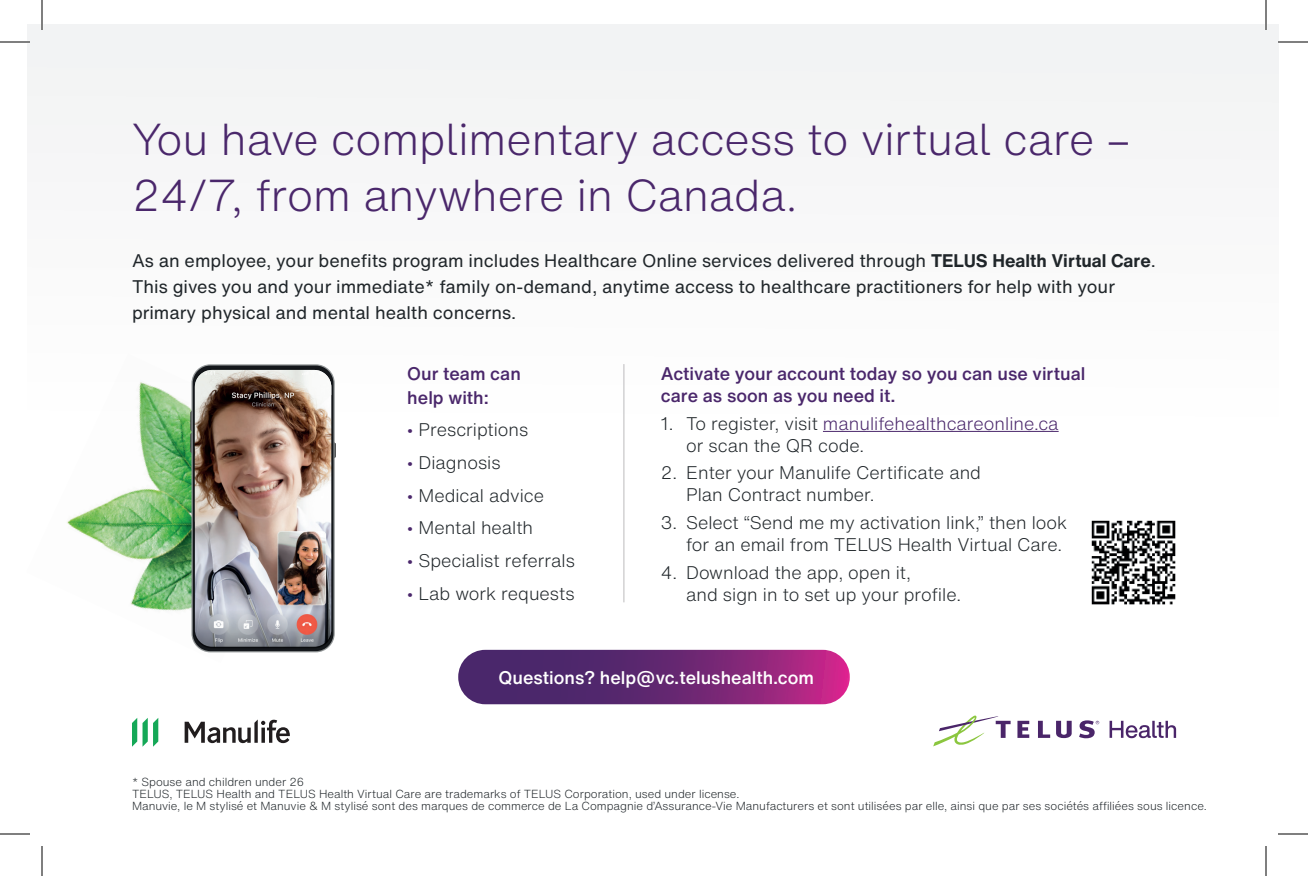
<style>
.page{position:relative;width:1308px;height:876px;background:#fff}
.page>*{position:absolute;margin:0;border:0;box-sizing:border-box;transform-origin:0 0}
.t1{font:300 44px/56px "Helvetica Now Text";color:#4a276b}
.t2{font:300 18px/22px "Helvetica Now Text";color:#20262a}
.t3{font:18px/26px "Helvetica Now Text";color:#20262a}
.t4{font:500 18px/24px "Helvetica Now Text";color:#4a276b}
.t5{font:500 18px "Helvetica Now Text";color:#fff}
.t6{font:300 11.6px/12px "Helvetica Now Text";color:#20262a}
.s1{font-weight:700}
.s2{color:#4a276b}
</style>
<div class="page">
<div style="left:28px;top:25px;width:1251px;height:413px;background:#f8f8f9"></div>
<img style="left:67px;top:382px;width:255px;height:271px">
<svg style="left:1017px;top:721px;width:12px;height:17px"></svg>
<svg style="left:1038px;top:721px;width:12px;height:17px"></svg>
<svg style="left:1056px;top:721px;width:16px;height:17px"></svg>
<svg style="left:933px;top:716px;width:78px;height:30px"></svg>
<svg style="left:1079px;top:720px;width:20px;height:18px"></svg>
<svg style="left:1110px;top:721px;width:66px;height:17px"></svg>
<svg style="left:185px;top:720px;width:105px;height:23px"></svg>
<svg style="left:143px;top:718px;width:15px;height:29px"></svg>
<svg style="left:132px;top:718px;width:5px;height:29px"></svg>
<img style="left:1091px;top:520px;width:85px;height:85px">
<hr style="left:823px;top:431px;width:236px;height:1px;background:#4a276b">
<hr style="left:623px;top:364px;width:1px;height:238px;background:#bcbbbd">
<svg style="left:458px;top:650px;width:392px;height:54px;background:#732d77"></svg>
<svg style="left:191px;top:364px;width:144px;height:288px"></svg>
<div style="left:193px;top:366px;width:140px;height:285px;background:#14171b;border-radius:18px"></div>
<svg style="left:190px;top:374px;width:146px;height:148px"></svg>
<img style="left:194px;top:368px;width:138px;height:280px">
<hr style="left:0;top:41px;width:30px;height:2px;background:#fff">
<hr style="left:1278px;top:41px;width:30px;height:2px;background:#fff">
<hr style="left:41px;top:0;width:2px;height:30px;background:#fff">
<hr style="left:1265px;top:0;width:2px;height:30px;background:#fff">
<hr style="left:0;top:42px;width:30px;height:1px;background:#000">
<hr style="left:1278px;top:42px;width:30px;height:1px;background:#000">
<hr style="left:0;top:834px;width:30px;height:1px;background:#000">
<hr style="left:1278px;top:834px;width:30px;height:1px;background:#000">
<hr style="left:42px;top:0;width:1px;height:30px;background:#000">
<hr style="left:42px;top:846px;width:1px;height:30px;background:#000">
<hr style="left:1266px;top:0;width:1px;height:30px;background:#000">
<hr style="left:1266px;top:846px;width:1px;height:30px;background:#000">
<h1 class="t1" style="left:132px;top:111px;width:1000px">You have complimentary access to virtual care –<br>24/7, from anywhere in Canada.</h1>
<p class="t3" style="left:132px;top:247px;width:1026px">As an employee, your benefits program includes Healthcare Online services delivered through <span class="s1">TELUS Health Virtual Care</span>.<br>This gives you and your immediate* family on-demand, anytime access to healthcare practitioners for help with your primary physical and mental health concerns.</p>
<p class="t4" style="left:407px;top:362px;width:115px">Our team can help with:</p>
<p class="t2" style="left:407px;top:419px;width:123px"><span class="s2">•</span> Prescriptions</p>
<p class="t2" style="left:407px;top:452px;width:95px"><span class="s2">•</span> Diagnosis</p>
<p class="t2" style="left:407px;top:484px;width:138px"><span class="s2">•</span> Medical advice</p>
<p class="t2" style="left:407px;top:517px;width:127px"><span class="s2">•</span> Mental health</p>
<p class="t2" style="left:407px;top:549px;width:169px"><span class="s2">•</span> Specialist referrals</p>
<p class="t2" style="left:407px;top:582px;width:169px"><span class="s2">•</span> Lab work requests</p>
<p class="t4" style="left:661px;top:363px;width:426px;line-height:22px">Activate your account today so you can use virtual care as soon as you need it.</p>
<p class="t2" style="left:686px;top:412px;width:374px;text-indent:-25px">1. To register, visit <span class="s2">manulifehealthcareonline.ca </span>or scan the QR code.</p>
<p class="t2" style="left:686px;top:462px;width:296px;text-indent:-25px">2. Enter your Manulife Certificate and<br>Plan Contract number.</p>
<p class="t2" style="left:661px;top:512px;width:408px;text-align:right">3. Select “Send me my activation link,” then look for an email from TELUS Health Virtual Care.</p>
<p class="t2" style="left:686px;top:561px;width:277px;text-indent:-25px">4. Download the app, open it,<br>and sign in to set up your profile.</p>
<p class="t5" style="left:499px;top:666px;width:317px">Questions? help@vc.telushealth.com</p>
<p class="t6" style="left:132px;top:776px;width:1076px">* Spouse and children under 26<br>TELUS, TELUS Health and TELUS Health Virtual Care are trademarks of TELUS Corporation, used under license.<br>Manuvie, le M stylisé et Manuvie &amp; M stylisé sont des marques de commerce de La Compagnie d’Assurance-Vie Manufacturers et sont utilisées par elle, ainsi que par ses sociétés affiliées sous licence.</p>
</div>
